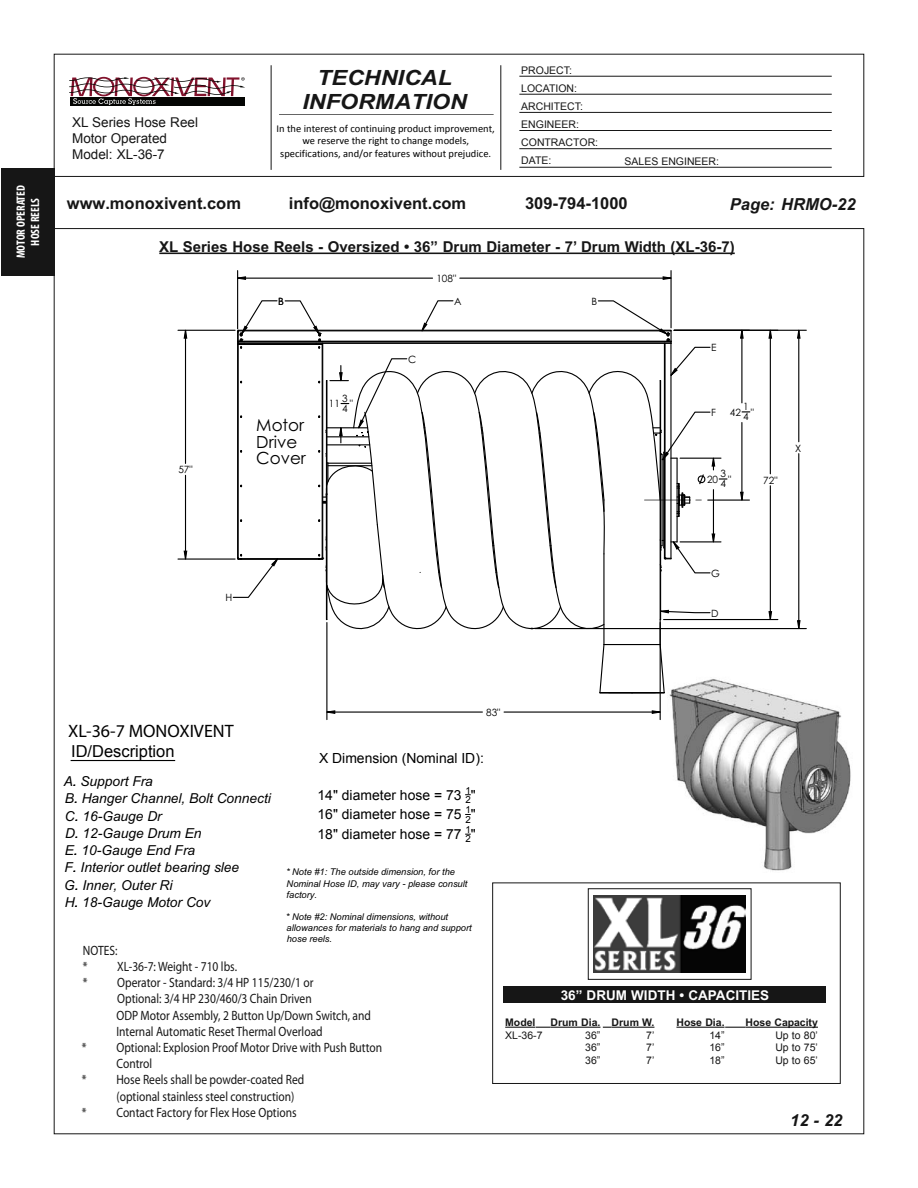
<style>
.page{position:relative;width:918px;height:1188px;background:#fff}
.page>*{position:absolute;margin:0;border:0;box-sizing:border-box;transform-origin:0 0}
.t1{font:italic 700 21px/23.9px "Arial";color:#161616;text-align:center;scale:1.11 1}
.t2{font:18px "Myriad Pro";color:#000}
.t3{font:16.8px/16.8px "Century Gothic";color:#000}
.t4{font:700 16.5px "Arial";color:#161616}
.t5{font:16.5px "Arial";color:#000}
.t6{font:italic 700 16.5px "Arial";color:#161616}
.t7{font:italic 700 16.5px "Arial";color:#161616}
.t8{font:700 15px "Arial";color:#161616}
.t9{font:13.95px "Arial";color:#000}
.t10{font:italic 13.8px/17.2px "Arial";color:#000}
.t11{font:13.5px "Myriad Pro";color:#161616;scale:.85 1}
.t12{font:13.5px/16.2px "Arial";color:#161616}
.t13{font:700 13.5px "Arial";color:#fff}
.t14{font:700 condensed 12px/14.4px "Myriad Pro";color:#fff;text-align:center}
.t15{font:10.5px/12.6px "Calibri";color:#000;text-align:center}
.t16{font:10.5px/18px "Arial";color:#161616}
.t17{font:700 10.5px "Arial";color:#161616}
.t18{font:10.05px/7.8px "Century Gothic";color:#000}
.t19{font:9.75px "Arial";color:#000}
.t20{font:italic 9.3px/11.1px "Arial";color:#000}
.s1{font-style:inherit}
.s2{font-size:13.95px}
</style>
<div class="page">
<svg style="left:54px;top:54px;width:810px;height:123px"></svg>
<hr style="left:501px;top:65px;width:1px;height:105px;background:#161616">
<hr style="left:519px;top:167px;width:313px;height:1px;background:#161616">
<hr style="left:519px;top:148px;width:313px;height:1px;background:#161616">
<hr style="left:519px;top:130px;width:313px;height:1px;background:#161616">
<hr style="left:519px;top:112px;width:313px;height:1px;background:#161616">
<hr style="left:519px;top:94px;width:313px;height:1px;background:#161616">
<hr style="left:519px;top:76px;width:313px;height:1px;background:#161616">
<div style="left:71px;top:97px;width:174px;height:9px;background:#040503"></div>
<svg style="left:69px;top:77px;width:176px;height:28px"></svg>
<hr style="left:279px;top:114px;width:215px;height:1px;background:#161616">
<hr style="left:159px;top:253px;width:576px;height:1px;background:#161616">
<div style="left:492px;top:883px;width:348px;height:201px;border:1px solid #161616"></div>
<img style="left:593px;top:896px;width:153px;height:76px">
<div style="left:588px;top:889px;width:163px;height:91px;border:1px solid #161616"></div>
<div style="left:504px;top:986px;width:322px;height:17px;background:#161616"></div>
<hr style="left:612px;top:1027px;width:42px;height:1px;background:#161616">
<hr style="left:551px;top:1027px;width:49px;height:1px;background:#161616">
<svg style="left:536px;top:1027px;width:15px;height:1px"></svg>
<hr style="left:505px;top:1027px;width:31px;height:1px;background:#161616">
<hr style="left:676px;top:1027px;width:49px;height:1px;background:#161616">
<svg style="left:725px;top:1027px;width:21px;height:1px"></svg>
<hr style="left:746px;top:1027px;width:72px;height:1px;background:#161616">
<hr style="left:535px;top:628px;width:271px;height:1px;background:#000">
<hr style="left:674px;top:330px;width:132px;height:1px;background:#000">
<hr style="left:178px;top:330px;width:57px;height:1px;background:#000">
<hr style="left:178px;top:558px;width:57px;height:2px;background:#000">
<hr style="left:237px;top:271px;width:1px;height:58px;background:#000">
<hr style="left:670px;top:271px;width:2px;height:57px;background:#000">
<hr style="left:664px;top:619px;width:114px;height:1px;background:#000">
<hr style="left:326px;top:623px;width:1px;height:97px;background:#000">
<hr style="left:660px;top:623px;width:1px;height:97px;background:#000">
<svg style="left:796px;top:329px;width:5px;height:301px"></svg>
<svg style="left:184px;top:277px;width:588px;height:436px"></svg>
<svg style="left:599px;top:643px;width:66px;height:51px"></svg>
<hr style="left:660px;top:565px;width:1px;height:80px;background:#000">
<svg style="left:232px;top:300px;width:495px;height:336px"></svg>
<hr style="left:603px;top:554px;width:2px;height:91px;background:#000">
<img style="left:668px;top:672px;width:183px;height:199px">
<hr style="left:71px;top:760px;width:104px;height:1px;background:#000">
<div style="left:1px;top:168px;width:54px;height:108px;background:#161616"></div>
<p class="t14" style="left:13px;top:258px;width:75px;rotate:-90deg">MOTOR OPERATED<br>HOSE REELS</p>
<p class="t12" style="left:72px;top:114px;width:127px">XL Series Hose Reel<br>Motor Operated<br>Model: XL-36-7</p>
<h1 class="t1" style="left:302px;top:66px;width:150px">TECHNICAL<br>INFORMATION</h1>
<p class="t16" style="left:521px;top:62px;width:78px">PROJECT:<br>LOCATION:<br>ARCHITECT:<br>ENGINEER:<br>CONTRACTOR:<br>DATE:</p>
<p class="t15" style="left:277px;top:122px;width:220px">In the interest of continuing product improvement, we reserve the right to change models, specifications, and/or features without prejudice.</p>
<p class="t16" style="left:625px;top:152px;width:96px">SALES ENGINEER:</p>
<p class="t4" style="left:67px;top:198px;width:176px">www.monoxivent.com</p>
<p class="t4" style="left:289px;top:198px;width:179px">info@monoxivent.com</p>
<p class="t4" style="left:525px;top:198px;width:104px">309-794-1000</p>
<p class="t6" style="left:730px;top:194px;width:127px">Page: HRMO-<span class="s1">22</span></p>
<p class="t8" style="left:159px;top:241px;width:577px">XL Series Hose Reels - Oversized • 36” Drum Diameter - 7’ Drum Width (XL-36-7)</p>
<p class="t18" style="left:436px;top:275px;width:21px">108"</p>
<p class="t18" style="left:178px;top:467px;width:16px">57"</p>
<p class="t18" style="left:278px;top:298px;width:7px">B</p>
<p class="t18" style="left:592px;top:298px;width:7px">B</p>
<p class="t18" style="left:454px;top:298px;width:9px">A</p>
<p class="t3" style="left:256px;top:418px;width:51px">Motor<br>Drive<br>Cover</p>
<p class="t18" style="left:329px;top:401px;width:13px">11</p>
<p class="t18" style="left:342px;top:395px;width:12px">3<br>4"</p>
<p class="t18" style="left:408px;top:356px;width:10px">C</p>
<p class="t18" style="left:711px;top:345px;width:7px">E</p>
<p class="t18" style="left:711px;top:409px;width:6px">F</p>
<p class="t18" style="left:730px;top:409px;width:13px">42</p>
<p class="t18" style="left:743px;top:404px;width:12px">1<br>4"</p>
<p class="t18" style="left:707px;top:476px;width:13px">20</p>
<p class="t18" style="left:720px;top:471px;width:12px">3<br>4"</p>
<p class="t18" style="left:763px;top:477px;width:16px">72"</p>
<p class="t18" style="left:795px;top:446px;width:8px">X</p>
<p class="t18" style="left:225px;top:595px;width:8px">H</p>
<p class="t18" style="left:711px;top:570px;width:10px">G</p>
<p class="t18" style="left:711px;top:610px;width:9px">D</p>
<h2 class="t2" style="left:68px;top:724px;width:167px">XL-36-7 MONOXIVENT</h2>
<p class="t5" style="left:71px;top:740px;width:105px">ID/Description</p>
<p class="t10" style="left:64px;top:774px;width:209px">A. Support Fra<br>B. Hanger Channel, Bolt Connecti<br>C. 16-Gauge Dr<br>D. 12-Gauge Drum En<br>E. 10-Gauge End Fra<br>F. Interior outlet bearing slee<br>G. Inner, Outer Ri<br>H. 18-Gauge Motor Cov</p>
<p class="t18" style="left:486px;top:709px;width:16px">83"</p>
<p class="t9" style="left:319px;top:749px;width:166px">X Dimension (Nominal ID):</p>
<p class="t9" style="left:318px;top:786px;width:155px">14" diameter hose = 73 <sub>2</sub></p>
<p class="t19" style="left:466px;top:784px;width:12px">1<span class="s2">"</span></p>
<p class="t9" style="left:318px;top:805px;width:155px">16" diameter hose = 75 <sub>2</sub></p>
<p class="t19" style="left:466px;top:804px;width:12px">1<span class="s2">"</span></p>
<p class="t9" style="left:318px;top:825px;width:155px">18" diameter hose = 77 <sub>2</sub></p>
<p class="t19" style="left:466px;top:823px;width:12px">1<span class="s2">"</span></p>
<p class="t20" style="left:286px;top:868px;width:183px">* Note #1: The outside dimension, for the<br>Nominal Hose ID, may vary - please consult factory.</p>
<p class="t20" style="left:286px;top:912px;width:187px">* Note #2: Nominal dimensions, without allowances for materials to hang and support hose reels.</p>
<p class="t11" style="left:83px;top:945px;width:42px">NOTES:</p>
<p class="t11" style="left:83px;top:961px;width:183px">* XL-36-7: Weight - 710 lbs.</p>
<p class="t11" style="left:83px;top:977px;width:273px">* Operator - Standard: 3/4 HP 115/230/1 or</p>
<p class="t11" style="left:117px;top:993px;width:230px">Optional: 3/4 HP 230/460/3 Chain Driven</p>
<p class="t11" style="left:116px;top:1010px;width:301px">ODP Motor Assembly, 2 Button Up/Down Switch, and</p>
<p class="t11" style="left:116px;top:1026px;width:244px">Internal Automatic Reset Thermal Overload</p>
<p class="t11" style="left:82px;top:1042px;width:355px">* Optional: Explosion Proof Motor Drive with Push Button</p>
<p class="t11" style="left:116px;top:1058px;width:44px">Control</p>
<p class="t11" style="left:82px;top:1075px;width:263px">* Hose Reels shall be powder-coated Red</p>
<p class="t11" style="left:116px;top:1091px;width:211px">(optional stainless steel construction)</p>
<p class="t11" style="left:82px;top:1107px;width:254px">* Contact Factory for Flex Hose Options</p>
<p class="t13" style="left:561px;top:990px;width:210px">36” DRUM WIDTH • CAPACITIES</p>
<p class="t17" style="left:505px;top:1019px;width:32px">Model</p>
<p class="t17" style="left:551px;top:1019px;width:105px">Drum Dia. Drum W.</p>
<p class="t17" style="left:676px;top:1019px;width:50px">Hose Dia.</p>
<p class="t17" style="left:746px;top:1019px;width:74px">Hose Capacity</p>
<p class="t16" style="left:505px;top:1026px;width:39px">XL-36-7</p>
<p class="t16" style="left:585px;top:1026px;width:17px">36”</p>
<p class="t16" style="left:646px;top:1026px;width:10px">7’</p>
<p class="t16" style="left:709px;top:1026px;width:17px">14”</p>
<p class="t16" style="left:775px;top:1026px;width:44px">Up to 80’</p>
<p class="t16" style="left:585px;top:1039px;width:17px">36”</p>
<p class="t16" style="left:646px;top:1039px;width:10px">7’</p>
<p class="t16" style="left:709px;top:1039px;width:17px">16”</p>
<p class="t16" style="left:775px;top:1039px;width:44px">Up to 75’</p>
<p class="t16" style="left:585px;top:1051px;width:17px">36”</p>
<p class="t16" style="left:646px;top:1051px;width:10px">7’</p>
<p class="t16" style="left:709px;top:1051px;width:17px">18”</p>
<p class="t16" style="left:775px;top:1051px;width:44px">Up to 65’</p>
<p class="t7" style="left:790px;top:1109px;width:54px">12 <span class="s1">-</span> 22</p>
</div>
